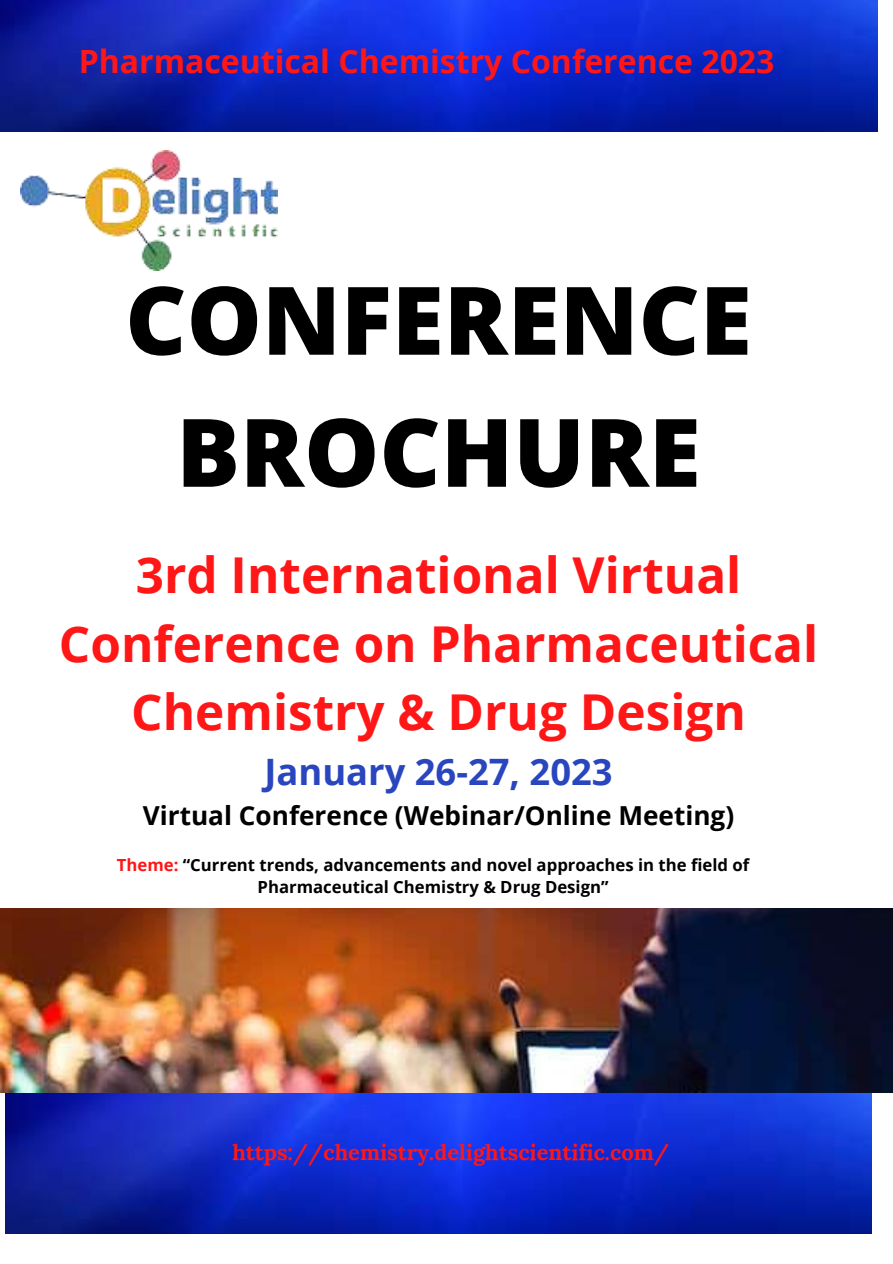
<style>
.page{position:relative;width:893px;height:1264px;background:#fff}
.page>*{position:absolute;margin:0;border:0;box-sizing:border-box;transform-origin:0 0}
.t1{font:800 94.5px/132px "Open Sans";color:#000;text-align:center}
.t2{font:700 49.5px/68.7px "Open Sans";color:#ff1616;text-align:center}
.t3{font:700 36.3px "Open Sans";color:#2946bf}
.t4{font:700 31.95px "Open Sans";color:#ff1616}
.t5{font:700 26.1px "Open Sans";color:#000}
.t6{font:700 21.75px "Lora";color:#ff1616}
.t7{font:700 16.65px/23px "Open Sans";color:#000;text-align:center}
.s1{color:#ff1616}
</style>
<div class="page">
<img style="left:5px;top:1092px;width:866px;height:141px">
<img style="left:20px;top:150px;width:257px;height:121px">
<img style="left:0;top:0;width:877px;height:132px">
<img style="left:0;top:908px;width:892px;height:184px">
<h3 class="t4" style="left:79px;top:39px;width:697px">Pharmaceutical Chemistry Conference 2023</h3>
<h1 class="t1" style="left:125px;top:252px;width:628px">CONFERENCE<br>BROCHURE</h1>
<h2 class="t2" style="left:59px;top:539px;width:760px">3rd International Virtual<br>Conference on Pharmaceutical<br>Chemistry &amp; Drug Design</h2>
<h3 class="t3" style="left:264px;top:746px;width:349px">January 26-27, 2023</h3>
<h3 class="t5" style="left:143px;top:796px;width:593px">Virtual Conference (Webinar/Online Meeting)</h3>
<p class="t7" style="left:117px;top:852px;width:634px"><span class="s1">Theme:</span> “Current trends, advancements and novel approaches in the field of<br>Pharmaceutical Chemistry &amp; Drug Design”</p>
<h3 class="t6" style="left:232px;top:1137px;width:438px">https://chemistry.delightscientific.com/</h3>
</div>
